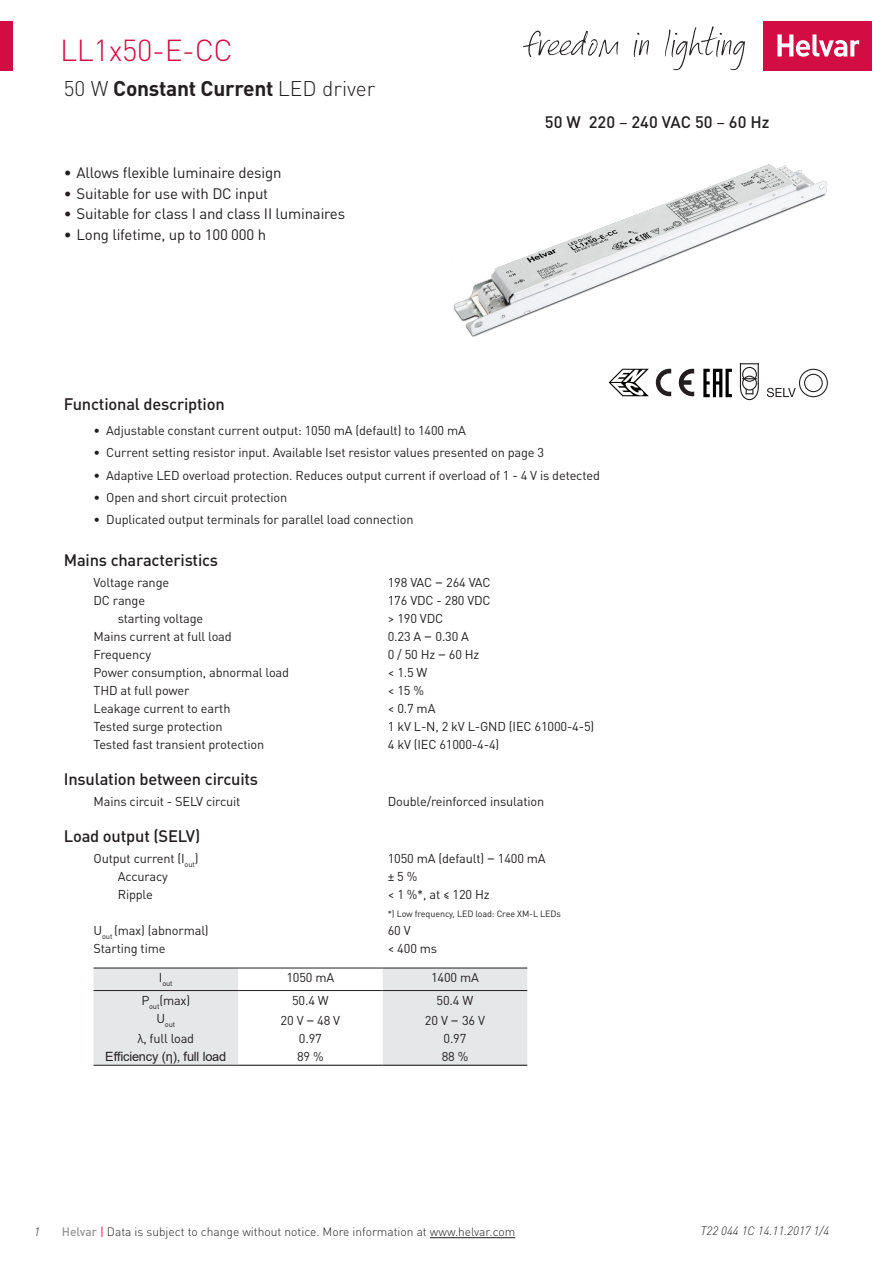
<style>
.page{position:relative;width:893px;height:1263px;background:#fff}
.page>*{position:absolute;margin:0;border:0;box-sizing:border-box;transform-origin:0 0}
.HELVAR_Small_Heading{font:300 30px "DIN Pro";letter-spacing:-.01em;color:#d20d44}
.headlineO{font:700 21px "DIN Pro";letter-spacing:-.01em;color:#231f20}
.Data_subheads{font:500 16.5px "DIN Pro";letter-spacing:-.01em;color:#231f20}
.Tehot{font:500 16.5px "DIN Pro";color:#231f20}
.t1{font:15px "DIN Pro";letter-spacing:-.01em;color:#231f20}
.Data_bread{font:12.75px "DIN Pro";letter-spacing:-.01em;color:#231f20}
.Data_bread-2{font:12.75px "Arial";letter-spacing:-.01em;color:#231f20}
.t2{font:300 12px "DIN Pro";color:#231f20}
.Documnetn_number{font:italic 300 12px "DIN Pro";color:#231f20}
.Data_bread-3{font:9px "DIN Pro";letter-spacing:-.01em;color:#231f20}
.Data_bread-4{font:7.5px "DIN Pro";letter-spacing:-.01em;color:#231f20}
.s1{font-weight:300}
.s2{font-weight:400}
.s3{font-size:15px}
.s4{font-weight:500;color:#939598}
.s5{font-weight:400;color:#d20d44}
</style>
<div class="page">
<div style="left:763px;top:21px;width:109px;height:50px;background:#d20d44"></div>
<svg style="left:777px;top:34px;width:82px;height:23px"></svg>
<div style="left:0;top:21px;width:13px;height:50px;background:#d20d44"></div>
<svg style="left:523px;top:27px;width:222px;height:43px"></svg>
<img style="left:454px;top:164px;width:374px;height:173px">
<svg style="left:656px;top:369px;width:38px;height:27px"></svg>
<svg style="left:609px;top:369px;width:40px;height:27px"></svg>
<svg style="left:703px;top:369px;width:29px;height:28px"></svg>
<svg style="left:740px;top:363px;width:19px;height:37px"></svg>
<svg style="left:767px;top:388px;width:29px;height:9px"></svg>
<div style="left:804px;top:374px;width:19px;height:18px;border:1px solid #231f20;border-radius:50%"></div>
<div style="left:799px;top:369px;width:29px;height:28px;border:1px solid #231f20;border-radius:50%"></div>
<hr style="left:430px;top:1237px;width:85px;height:1px;background:#231f20">
<div style="left:94px;top:969px;width:144px;height:96px;background:#e6e7e9"></div>
<div style="left:383px;top:969px;width:144px;height:96px;background:#e6e7e9"></div>
<hr style="left:238px;top:1065px;width:145px;height:1px;background:#231f20">
<hr style="left:383px;top:1065px;width:144px;height:1px;background:#231f20">
<hr style="left:238px;top:968px;width:145px;height:1px;background:#231f20">
<hr style="left:383px;top:968px;width:144px;height:1px;background:#231f20">
<hr style="left:238px;top:990px;width:145px;height:1px;background:#231f20">
<hr style="left:383px;top:990px;width:144px;height:1px;background:#231f20">
<hr style="left:94px;top:990px;width:144px;height:1px;background:#231f20">
<hr style="left:94px;top:968px;width:144px;height:1px;background:#231f20">
<hr style="left:94px;top:1065px;width:144px;height:1px;background:#231f20">
<p class="HELVAR_Small_Heading" style="left:60px;top:27px;width:174px">LL1x50-E-CC</p>
<p class="headlineO" style="left:64px;top:71px;width:313px"><span class="s1">50 W</span> Constant Current <span class="s1">LED driver</span></p>
<p class="t1" style="left:64px;top:161px;width:219px">• Allows flexible luminaire design</p>
<p class="t1" style="left:64px;top:181px;width:206px">• Suitable for use with DC input</p>
<p class="t1" style="left:64px;top:202px;width:283px">• Suitable for class I and class II luminaires</p>
<p class="t1" style="left:64px;top:222px;width:204px">• Long lifetime, up to 100 000 h</p>
<p class="Tehot" style="left:545px;top:109px;width:226px">50 W 220 <span class="s2">–</span> 240 VAC 50 <span class="s2">–</span> 60 Hz</p>
<p class="Data_subheads" style="left:64px;top:390px;width:163px">Functional description</p>
<p class="Data_bread" style="left:94px;top:420px;width:374px">• Adjustable constant current output: 1050 mA (default) to 1400 mA</p>
<p class="Data_bread" style="left:94px;top:443px;width:452px">• Current setting resistor input. Available Iset resistor values presented on page 3</p>
<p class="Data_bread" style="left:94px;top:465px;width:508px">• Adaptive LED overload protection. Reduces output current if overload of 1 - 4 V is detected</p>
<p class="Data_bread" style="left:94px;top:487px;width:195px">• Open and short circuit protection</p>
<p class="Data_bread" style="left:94px;top:509px;width:321px">• Duplicated output terminals for parallel load connection</p>
<p class="Data_subheads" style="left:64px;top:546px;width:156px">Mains characteristics</p>
<p class="Data_bread" style="left:94px;top:572px;width:77px">Voltage range</p>
<p class="Data_bread" style="left:388px;top:572px;width:104px">198 VAC <span class="s3">–</span> 264 VAC</p>
<p class="Data_bread" style="left:94px;top:590px;width:53px">DC range</p>
<p class="Data_bread" style="left:388px;top:590px;width:104px">176 VDC - 280 VDC</p>
<p class="Data_bread" style="left:118px;top:608px;width:87px">starting voltage</p>
<p class="Data_bread" style="left:388px;top:608px;width:57px">&gt; 190 VDC</p>
<p class="Data_bread" style="left:94px;top:626px;width:140px">Mains current at full load</p>
<p class="Data_bread" style="left:388px;top:626px;width:83px">0.23 A <span class="s3">–</span> 0.30 A</p>
<p class="Data_bread" style="left:94px;top:644px;width:59px">Frequency</p>
<p class="Data_bread" style="left:388px;top:644px;width:93px">0 / 50 Hz <span class="s3">–</span> 60 Hz</p>
<p class="Data_bread" style="left:94px;top:662px;width:197px">Power consumption, abnormal load</p>
<p class="Data_bread" style="left:388px;top:662px;width:41px">&lt; 1.5 W</p>
<p class="Data_bread" style="left:94px;top:680px;width:97px">THD at full power</p>
<p class="Data_bread" style="left:388px;top:680px;width:38px">&lt; 15 %</p>
<p class="Data_bread" style="left:94px;top:698px;width:138px">Leakage current to earth</p>
<p class="Data_bread" style="left:388px;top:698px;width:49px">&lt; 0.7 mA</p>
<p class="Data_bread" style="left:94px;top:716px;width:131px">Tested surge protection</p>
<p class="Data_bread" style="left:388px;top:716px;width:208px">1 kV L-N, 2 kV L-GND (IEC 61000-4-5)</p>
<p class="Data_bread" style="left:94px;top:734px;width:172px">Tested fast transient protection</p>
<p class="Data_bread" style="left:388px;top:734px;width:113px">4 kV (IEC 61000-4-4)</p>
<p class="Data_subheads" style="left:64px;top:765px;width:196px">Insulation between circuits</p>
<p class="Data_bread" style="left:94px;top:791px;width:148px">Mains circuit - SELV circuit</p>
<p class="Data_bread" style="left:388px;top:791px;width:158px">Double/reinforced insulation</p>
<p class="Data_subheads" style="left:64px;top:822px;width:138px">Load output (SELV)</p>
<p class="Data_bread" style="left:94px;top:848px;width:107px">Output current (I<sub>out</sub>)</p>
<p class="Data_bread" style="left:388px;top:848px;width:159px">1050 mA (default) <span class="s3">–</span> 1400 mA</p>
<p class="Data_bread" style="left:118px;top:866px;width:52px">Accuracy</p>
<p class="Data_bread" style="left:388px;top:866px;width:31px">± 5 %</p>
<p class="Data_bread" style="left:118px;top:884px;width:37px">Ripple</p>
<p class="Data_bread" style="left:388px;top:884px;width:103px">&lt; 1 %*, at ≤ 120 Hz</p>
<p class="Data_bread-3" style="left:388px;top:906px;width:175px">*) Low frequency, LED load: Cree XM-L LEDs</p>
<p class="Data_bread" style="left:94px;top:920px;width:117px">U<sub>out</sub> (max) (abnormal)</p>
<p class="Data_bread" style="left:388px;top:920px;width:24px">60 V</p>
<p class="Data_bread" style="left:94px;top:938px;width:74px">Starting time</p>
<p class="Data_bread" style="left:388px;top:938px;width:51px">&lt; 400 ms</p>
<p class="Data_bread-4" style="left:159px;top:978px;width:15px"><sup>I</sup>out</p>
<p class="Data_bread" style="left:286px;top:967px;width:49px">1050 mA</p>
<p class="Data_bread" style="left:431px;top:967px;width:49px">1400 mA</p>
<p class="Data_bread" style="left:141px;top:990px;width:50px">P<sub>out</sub>(max)</p>
<p class="Data_bread" style="left:292px;top:990px;width:38px">50.4 W</p>
<p class="Data_bread" style="left:437px;top:990px;width:38px">50.4 W</p>
<p class="Data_bread-4" style="left:156px;top:1018px;width:20px"><sup>U</sup>out</p>
<p class="Data_bread" style="left:281px;top:1010px;width:61px">20 V <span class="s3">–</span> 48 V</p>
<p class="Data_bread" style="left:425px;top:1010px;width:62px">20 V <span class="s3">–</span> 36 V</p>
<p class="Data_bread" style="left:137px;top:1028px;width:58px">λ, full load</p>
<p class="Data_bread" style="left:299px;top:1028px;width:24px">0.97</p>
<p class="Data_bread" style="left:443px;top:1028px;width:24px">0.97</p>
<p class="Data_bread-2" style="left:105px;top:1047px;width:123px">Efficiency (η), full load</p>
<p class="Data_bread" style="left:297px;top:1046px;width:28px">89 %</p>
<p class="Data_bread" style="left:442px;top:1046px;width:28px">88 %</p>
<p class="Documnetn_number" style="left:34px;top:1222px;width:7px">1</p>
<p class="Documnetn_number" style="left:700px;top:1221px;width:130px">T22 044 1C 14.11.2017 1/4</p>
<p class="t2" style="left:62px;top:1222px;width:455px"><span class="s4">Helvar</span> <span class="s5">|</span> Data is subject to change without notice. More information at www.helvar.com</p>
</div>
